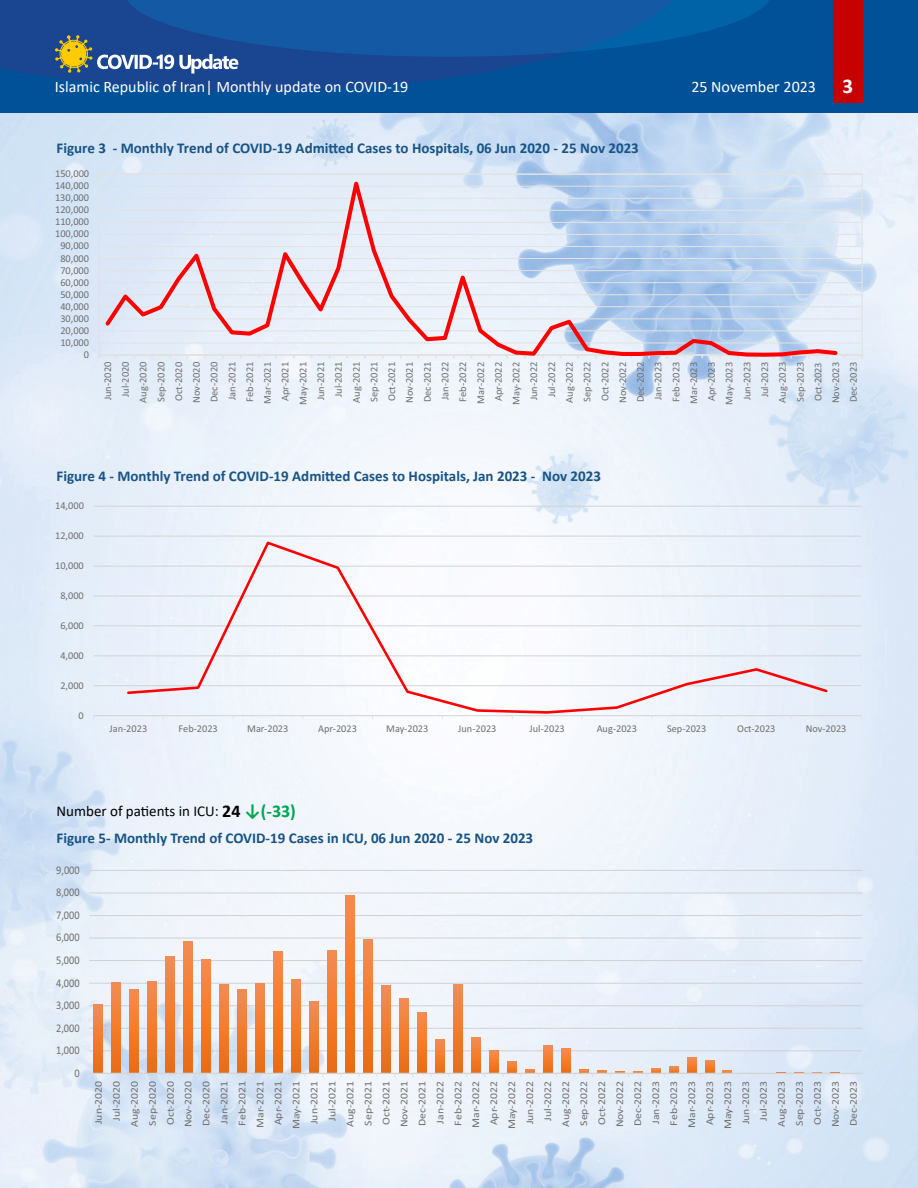
<style>
.page{position:relative;width:918px;height:1188px;background:#fff}
.page>*{position:absolute;margin:0;border:0;box-sizing:border-box;transform-origin:0 0}
.t1{font:700 21px "Calibri";color:#fff}
.t2{font:700 18px "Calibri";color:#00a651}
.t3{font:16.05px "Calibri";color:#fff}
.t4{font:700 15px "Calibri";color:#185485}
.t5{font:15px "Calibri";color:#000}
.t6{font:11.7px "Calibri";color:#6f6f6f;scale:.88 1}
.t7{font:10.5px "Calibri";color:#6f6f6f}
.t8{font:10.35px/17.7px "Calibri";color:#6f6f6f;text-align:right}
.t9{font:10.35px/18px "Calibri";color:#6f6f6f;text-align:right;scale:1.14 1}
.s1{color:#000}
</style>
<div class="page">
<img style="left:0;top:113px;width:918px;height:1075px">
<div style="left:0;top:0;width:918px;height:113px;background:#005197"></div>
<svg style="left:0;top:0;width:472px;height:91px;fill:#194591"></svg>
<div style="left:833px;top:0;width:30px;height:102px;background:#c70000"></div>
<svg style="left:55px;top:0;width:714px;height:74px"></svg>
<hr style="left:89px;top:1050px;width:773px;height:1px;background:#d2d3d5">
<hr style="left:89px;top:1028px;width:773px;height:1px;background:#d2d3d5">
<hr style="left:89px;top:1005px;width:773px;height:1px;background:#d2d3d5">
<hr style="left:89px;top:983px;width:773px;height:1px;background:#d2d3d5">
<hr style="left:89px;top:960px;width:773px;height:1px;background:#d2d3d5">
<hr style="left:89px;top:938px;width:773px;height:1px;background:#d2d3d5">
<hr style="left:89px;top:915px;width:773px;height:1px;background:#d2d3d5">
<hr style="left:89px;top:893px;width:773px;height:1px;background:#d2d3d5">
<hr style="left:89px;top:870px;width:773px;height:1px;background:#d2d3d5">
<svg style="left:94px;top:1005px;width:9px;height:68px"></svg>
<svg style="left:112px;top:983px;width:9px;height:90px"></svg>
<svg style="left:130px;top:989px;width:9px;height:84px"></svg>
<svg style="left:148px;top:981px;width:9px;height:92px"></svg>
<svg style="left:166px;top:956px;width:9px;height:117px"></svg>
<svg style="left:184px;top:941px;width:9px;height:132px"></svg>
<svg style="left:202px;top:960px;width:9px;height:113px"></svg>
<svg style="left:220px;top:985px;width:9px;height:88px"></svg>
<svg style="left:238px;top:989px;width:9px;height:84px"></svg>
<svg style="left:256px;top:984px;width:9px;height:89px"></svg>
<svg style="left:274px;top:952px;width:9px;height:121px"></svg>
<svg style="left:292px;top:980px;width:9px;height:93px"></svg>
<svg style="left:309px;top:1002px;width:9px;height:71px"></svg>
<svg style="left:327px;top:950px;width:9px;height:123px"></svg>
<svg style="left:345px;top:896px;width:9px;height:177px;background:#f07b30"></svg>
<svg style="left:363px;top:939px;width:9px;height:134px"></svg>
<svg style="left:381px;top:986px;width:9px;height:87px"></svg>
<svg style="left:399px;top:998px;width:9px;height:75px"></svg>
<svg style="left:417px;top:1013px;width:9px;height:60px"></svg>
<svg style="left:435px;top:1039px;width:9px;height:34px"></svg>
<svg style="left:453px;top:984px;width:9px;height:89px"></svg>
<svg style="left:471px;top:1037px;width:9px;height:36px"></svg>
<svg style="left:489px;top:1051px;width:9px;height:22px"></svg>
<svg style="left:543px;top:1046px;width:9px;height:27px"></svg>
<svg style="left:561px;top:1049px;width:9px;height:24px"></svg>
<svg style="left:687px;top:1058px;width:9px;height:15px"></svg>
<hr style="left:89px;top:1073px;width:773px;height:1px;background:#d2d3d5">
<svg style="left:502px;top:1062px;width:37px;height:15px"></svg>
<svg style="left:574px;top:1067px;width:109px;height:10px"></svg>
<svg style="left:700px;top:1060px;width:145px;height:17px;background:#dddfe6"></svg>
<hr style="left:99px;top:343px;width:763px;height:1px;background:#e2e2e2">
<hr style="left:99px;top:330px;width:763px;height:1px;background:#e2e2e2">
<hr style="left:99px;top:318px;width:763px;height:1px;background:#e2e2e2">
<hr style="left:99px;top:306px;width:763px;height:1px;background:#e2e2e2">
<hr style="left:99px;top:294px;width:763px;height:1px;background:#e2e2e2">
<hr style="left:99px;top:282px;width:763px;height:1px;background:#e2e2e2">
<hr style="left:99px;top:270px;width:763px;height:1px;background:#e2e2e2">
<hr style="left:99px;top:258px;width:763px;height:1px;background:#e2e2e2">
<hr style="left:99px;top:246px;width:763px;height:1px;background:#e2e2e2">
<hr style="left:99px;top:234px;width:763px;height:1px;background:#e2e2e2">
<hr style="left:99px;top:222px;width:763px;height:1px;background:#e2e2e2">
<hr style="left:99px;top:210px;width:763px;height:1px;background:#e2e2e2">
<hr style="left:99px;top:198px;width:763px;height:1px;background:#e2e2e2">
<hr style="left:99px;top:186px;width:763px;height:1px;background:#e2e2e2">
<hr style="left:99px;top:354px;width:763px;height:2px;background:#e2e2e2">
<svg style="left:102px;top:166px;width:738px;height:193px;background:#d6daeb"></svg>
<hr style="left:93px;top:685px;width:768px;height:1px;background:#d2d3d5">
<hr style="left:93px;top:655px;width:768px;height:1px;background:#d2d3d5">
<hr style="left:93px;top:625px;width:768px;height:1px;background:#d2d3d5">
<hr style="left:93px;top:596px;width:768px;height:1px;background:#d2d3d5">
<hr style="left:93px;top:566px;width:768px;height:1px;background:#d2d3d5">
<hr style="left:93px;top:536px;width:768px;height:1px;background:#d2d3d5">
<hr style="left:93px;top:506px;width:768px;height:1px;background:#d2d3d5">
<hr style="left:93px;top:715px;width:768px;height:1px;background:#d2d3d5">
<svg style="left:126px;top:540px;width:703px;height:175px"></svg>
<h3 class="t3" style="left:55px;top:76px;width:355px">Islamic Republic of Iran| Monthly update on COVID-19</h3>
<h3 class="t4" style="left:57px;top:138px;width:584px">Figure -3 Monthly Trend of COVID-19 Admitted Cases to Hospitals, 06 Jun 2020 - 25 Nov 2023</h3>
<p class="t7" style="left:55px;top:166px;width:36px">150,000</p>
<p class="t7" style="left:55px;top:178px;width:36px">140,000</p>
<p class="t7" style="left:55px;top:191px;width:36px">130,000</p>
<p class="t7" style="left:55px;top:203px;width:36px">120,000</p>
<p class="t7" style="left:55px;top:215px;width:36px">110,000</p>
<p class="t7" style="left:55px;top:227px;width:36px">100,000</p>
<p class="t7" style="left:60px;top:239px;width:30px">90,000</p>
<p class="t7" style="left:60px;top:251px;width:30px">80,000</p>
<p class="t7" style="left:60px;top:263px;width:30px">70,000</p>
<p class="t7" style="left:60px;top:275px;width:30px">60,000</p>
<p class="t7" style="left:60px;top:287px;width:30px">50,000</p>
<p class="t7" style="left:60px;top:299px;width:30px">40,000</p>
<p class="t7" style="left:60px;top:311px;width:30px">30,000</p>
<p class="t7" style="left:60px;top:323px;width:30px">20,000</p>
<p class="t7" style="left:60px;top:335px;width:30px">10,000</p>
<p class="t7" style="left:84px;top:347px;width:7px">0</p>
<h3 class="t3" style="left:691px;top:76px;width:126px">25 November 2023</h3>
<h1 class="t1" style="left:843px;top:71px;width:12px">3</h1>
<p class="t8" style="left:99px;top:405px;width:45px;rotate:-90deg">Jun-2020<br>Jul-2020<br>Aug-2020<br>Sep-2020<br>Oct-2020<br>Nov-2020<br>Dec-2020<br>Jan-2021<br>Feb-2021<br>Mar-2021<br>Apr-2021<br>May-2021<br>Jun-2021<br>Jul-2021<br>Aug-2021<br>Sep-2021<br>Oct-2021<br>Nov-2021<br>Dec-2021<br>Jan-2022<br>Feb-2022<br>Mar-2022<br>Apr-2022<br>May-2022<br>Jun-2022<br>Jul-2022<br>Aug-2022<br>Sep-2022<br>Oct-2022<br>Nov-2022<br>Dec-2022<br>Jan-2023<br>Feb-2023<br>Mar-2023<br>Apr-2023<br>May-2023<br>Jun-2023<br>Jul-2023<br>Aug-2023<br>Sep-2023<br>Oct-2023<br>Nov-2023<br>Dec-2023</p>
<h3 class="t4" style="left:57px;top:465px;width:480px">Figure -4 Monthly Trend of COVID-19 Admitted Cases to Hospitals, Jan 2023 -</h3>
<p class="t8" style="left:55px;top:497px;width:30px">14,000</p>
<h3 class="t4" style="left:542px;top:465px;width:60px">Nov 2023</h3>
<p class="t8" style="left:55px;top:527px;width:30px">12,000</p>
<p class="t8" style="left:55px;top:556px;width:30px">10,000</p>
<p class="t8" style="left:60px;top:586px;width:25px">8,000</p>
<p class="t8" style="left:60px;top:616px;width:25px">6,000</p>
<p class="t8" style="left:60px;top:646px;width:25px">4,000</p>
<p class="t8" style="left:60px;top:676px;width:25px">2,000</p>
<p class="t8" style="left:79px;top:706px;width:7px">0</p>
<p class="t8" style="left:109px;top:720px;width:39px">Jan-2023</p>
<p class="t8" style="left:178px;top:720px;width:41px">Feb-2023</p>
<p class="t8" style="left:247px;top:720px;width:43px">Mar-2023</p>
<p class="t8" style="left:318px;top:720px;width:40px">Apr-2023</p>
<h2 class="t2" style="left:222px;top:798px;width:75px"><span class="s1">24</span> ↓)-33(</h2>
<h3 class="t5" style="left:57px;top:800px;width:164px">Number of patients in ICU:</h3>
<p class="t8" style="left:386px;top:720px;width:44px">May-2023</p>
<p class="t8" style="left:458px;top:720px;width:40px">Jun-2023</p>
<p class="t8" style="left:530px;top:720px;width:37px">Jul-2023</p>
<h3 class="t4" style="left:57px;top:827px;width:478px">Figure 5- Monthly Trend of COVID-19 Cases in ICU, 06 Jun 2020 - 25 Nov 2023</h3>
<p class="t6" style="left:56px;top:862px;width:28px">9,000</p>
<p class="t6" style="left:56px;top:884px;width:28px">8,000</p>
<p class="t6" style="left:56px;top:907px;width:28px">7,000</p>
<p class="t6" style="left:56px;top:929px;width:28px">6,000</p>
<p class="t6" style="left:56px;top:952px;width:28px">5,000</p>
<p class="t6" style="left:56px;top:975px;width:28px">4,000</p>
<p class="t6" style="left:56px;top:997px;width:28px">3,000</p>
<p class="t6" style="left:56px;top:1020px;width:28px">2,000</p>
<p class="t6" style="left:56px;top:1042px;width:28px">1,000</p>
<p class="t6" style="left:74px;top:1065px;width:7px">0</p>
<p class="t8" style="left:597px;top:720px;width:42px">Aug-2023</p>
<p class="t8" style="left:667px;top:720px;width:41px">Sep-2023</p>
<p class="t8" style="left:737px;top:720px;width:40px">Oct-2023</p>
<p class="t8" style="left:806px;top:720px;width:42px">Nov-2023</p>
<p class="t9" style="left:89px;top:1129px;width:44px;rotate:-90deg">Jun-2020<br>Jul-2020<br>Aug-2020<br>Sep-2020<br>Oct-2020<br>Nov-2020<br>Dec-2020<br>Jan-2021<br>Feb-2021<br>Mar-2021<br>Apr-2021<br>May-2021<br>Jun-2021<br>Jul-2021<br>Aug-2021<br>Sep-2021<br>Oct-2021<br>Nov-2021<br>Dec-2021<br>Jan-2022<br>Feb-2022<br>Mar-2022<br>Apr-2022<br>May-2022<br>Jun-2022<br>Jul-2022<br>Aug-2022<br>Sep-2022<br>Oct-2022<br>Nov-2022<br>Dec-2022<br>Jan-2023<br>Feb-2023<br>Mar-2023<br>Apr-2023<br>May-2023<br>Jun-2023<br>Jul-2023<br>Aug-2023<br>Sep-2023<br>Oct-2023<br>Nov-2023<br>Dec-2023</p>
</div>
